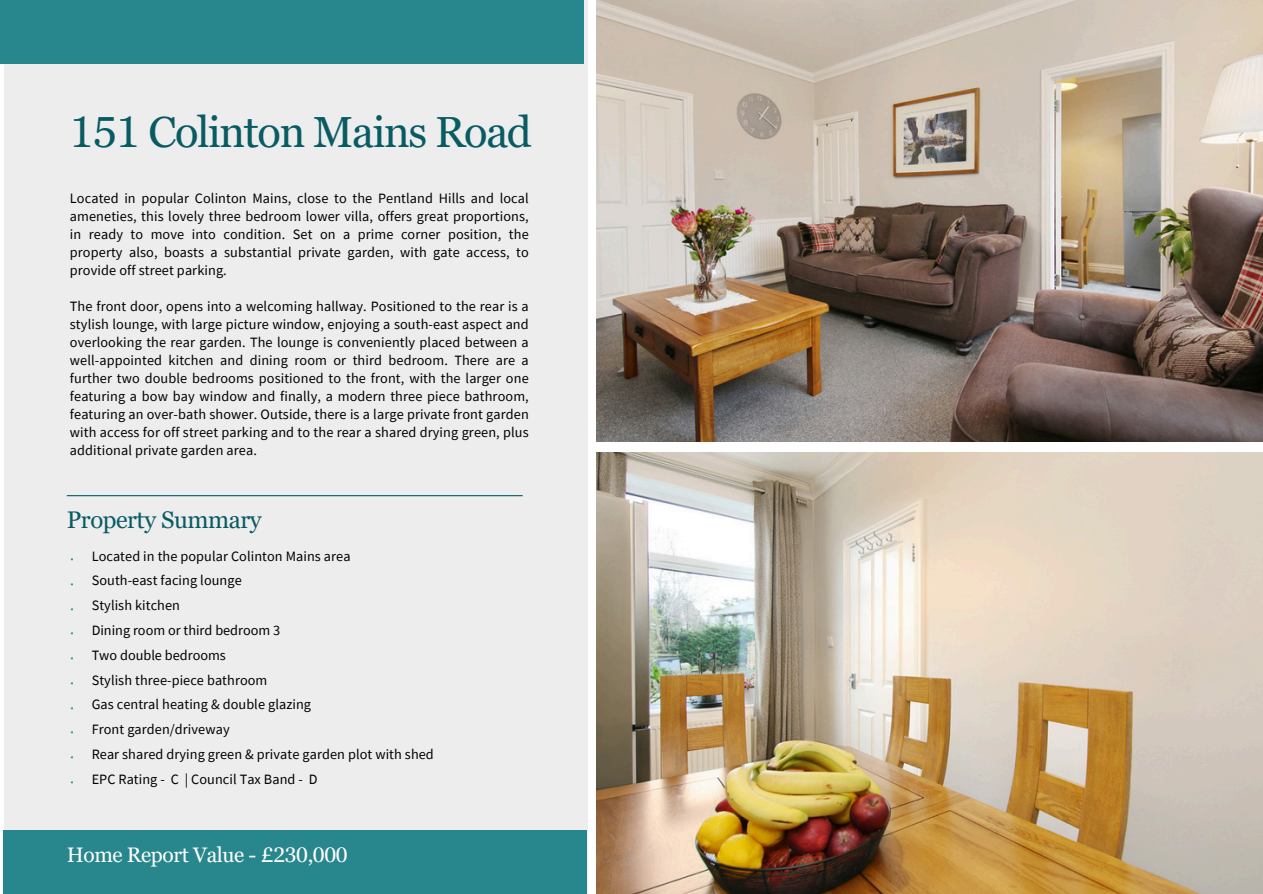
<style>
.page{position:relative;width:1263px;height:894px;background:#fff}
.page>*{position:absolute;margin:0;border:0;box-sizing:border-box;transform-origin:0 0}
.t1{font:43.5px "Georgia Pro";letter-spacing:-.03em;color:#095b63}
.t2{font:24px "Georgia Pro";letter-spacing:-.02em;color:#095b63}
.t3{font:21px "Georgia Pro";letter-spacing:-.02em;color:#fff}
.t4{font:300 16.5px/24.8px "Montserrat";color:#28868d;text-align:justify}
.t5{font:14.25px/18px "Source Sans Pro";letter-spacing:.005em;color:#000;text-align:justify}
</style>
<div class="page">
<img style="left:596px;top:0;width:667px;height:441px">
<img style="left:596px;top:452px;width:667px;height:441px">
<div style="left:4px;top:0;width:584px;height:893px;background:#ededed"></div>
<div style="left:0;top:0;width:583px;height:64px;background:#28868d"></div>
<hr style="left:67px;top:495px;width:456px;height:1px;background:#005d65">
<div style="left:3px;top:829px;width:584px;height:64px;background:#28868d"></div>
<p class="t1" style="left:70px;top:107px;width:463px">151 Colinton Mains Road</p>
<h1 class="t5" style="left:70px;top:189px;width:460px">Located in popular Colinton Mains, close to the Pentland Hills and local ameneties, this lovely three bedroom lower villa, offers great proportions, in ready to move into condition. Set on a prime corner position, the property also, boasts a substantial private garden, with gate access, to provide off street parking.</h1>
<p class="t5" style="left:70px;top:297px;width:460px">The front door, opens into a welcoming hallway. Positioned to the rear is a stylish lounge, with large picture window, enjoying a south-east aspect and overlooking the rear garden. The lounge is conveniently placed between a well-appointed kitchen and dining room or third bedroom. There are a further two double bedrooms positioned to the front, with the larger one featuring a bow bay window and finally, a modern three piece bathroom, featuring an over-bath shower. Outside, there is a large private front garden with access for off street parking and to the rear a shared drying green, plus additional private garden area.</p>
<p class="t2" style="left:67px;top:505px;width:196px">Property Summary</p>
<p class="t4" style="left:70px;top:545px;width:6px">• • • • • • • • •</p>
<h2 class="t4" style="left:70px;top:768px;width:6px">•</h2>
<p class="t5" style="left:92px;top:546px;width:260px">Located in the popular Colinton Mains area</p>
<p class="t5" style="left:92px;top:571px;width:152px">South-east facing lounge</p>
<p class="t5" style="left:92px;top:596px;width:90px">Stylish kitchen</p>
<p class="t5" style="left:92px;top:620px;width:190px">Dining room or third bedroom 3</p>
<p class="t5" style="left:92px;top:645px;width:136px">Two double bedrooms</p>
<p class="t5" style="left:92px;top:670px;width:177px">Stylish three-piece bathroom</p>
<p class="t5" style="left:92px;top:695px;width:221px">Gas central heating &amp; double glazing</p>
<p class="t5" style="left:92px;top:719px;width:139px">Front garden/driveway</p>
<p class="t5" style="left:92px;top:744px;width:344px">Rear shared drying green &amp; private garden plot with shed</p>
<p class="t5" style="left:92px;top:769px;width:227px">EPC Rating - C | Council Tax Band - D</p>
<p class="t3" style="left:67px;top:842px;width:282px">Home Report Value - £230,000</p>
</div>
